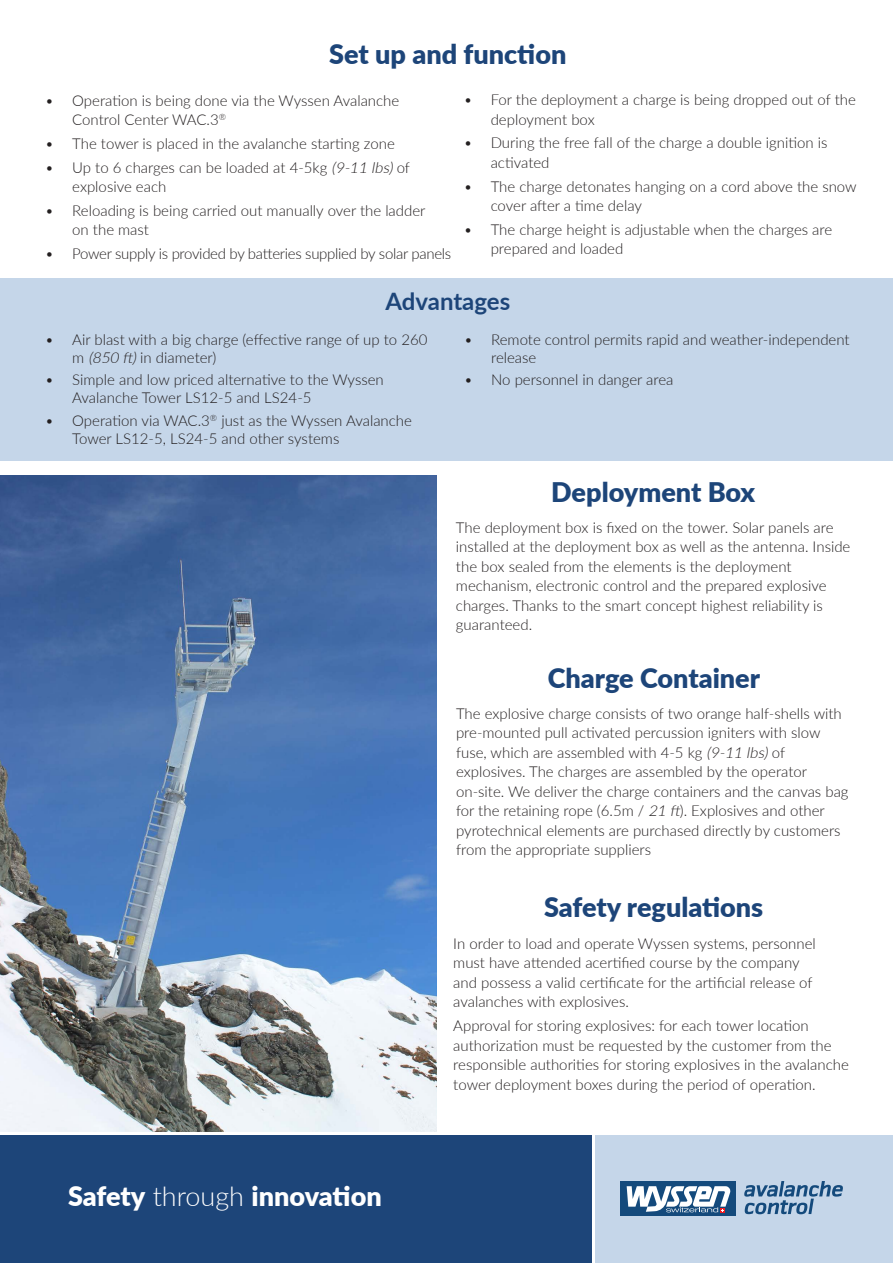
<style>
.page{position:relative;width:893px;height:1263px;background:#fff}
.page>*{position:absolute;margin:0;border:0;box-sizing:border-box;transform-origin:0 0}
.t1{font:900 27px "Lato";color:#1d4579}
.t2{font:900 27px "Lato";letter-spacing:-.005em;color:#fff}
.t3{font:700 24px "Lato";color:#1d4579}
.t4{font:300 15px/19.5px "Lato";color:#231f20}
.t5{font:300 15px "Lato";letter-spacing:-.02em;color:#231f20}
.s1{font-style:italic}
.s2{font-weight:300}
</style>
<div class="page">
<div style="left:0;top:278px;width:893px;height:182px;background:#c5d6e9"></div>
<div style="left:0;top:1135px;width:591px;height:128px;background:#1d4579"></div>
<div style="left:595px;top:1135px;width:298px;height:128px;background:#c5d6e9"></div>
<div style="left:620px;top:1181px;width:115px;height:34px;background:#144a7c"></div>
<svg style="left:744px;top:1181px;width:99px;height:33px"></svg>
<svg style="left:627px;top:1186px;width:104px;height:26px"></svg>
<img style="left:0;top:475px;width:437px;height:656px">
<h1 class="t1" style="left:329px;top:34px;width:239px">Set up and function</h1>
<p class="t4" style="left:72px;top:90px;width:329px;text-indent:-27px">• Operation is being done via the Wyssen Avalanche<br>Control Center WAC.3<sup>®</sup></p>
<p class="t4" style="left:45px;top:133px;width:351px">• The tower is placed in the avalanche starting zone</p>
<p class="t4" style="left:72px;top:157px;width:339px;text-indent:-27px">• Up to 6 charges can be loaded at 4-5kg <span class="s1">(9-11 lbs)</span>of explosive each</p>
<p class="t4" style="left:72px;top:200px;width:355px;text-indent:-27px">• Reloading is being carried out manually over the ladder on the mast</p>
<p class="t5" style="left:45px;top:243px;width:407px">• Power supply is provided by batteries supplied by solar panels</p>
<p class="t4" style="left:491px;top:90px;width:367px;text-indent:-27px">• For the deployment a charge is being dropped out of the deployment box</p>
<p class="t4" style="left:491px;top:133px;width:338px;text-indent:-27px">• During the free fall of the charge a double ignition is activated</p>
<p class="t4" style="left:491px;top:176px;width:368px;text-indent:-27px">• The charge detonates hanging on a cord above the snow cover after a time delay</p>
<p class="t4" style="left:491px;top:219px;width:343px;text-indent:-27px">• The charge height is adjustable when the charges are prepared and loaded</p>
<h2 class="t3" style="left:385px;top:284px;width:126px">Advantages</h2>
<p class="t4" style="left:72px;top:330px;width:357px;line-height:18px;text-indent:-27px">• Air blast with a big charge (effective range of up to 260 m <span class="s1">(850 ft)</span>in diameter)</p>
<p class="t4" style="left:72px;top:370px;width:313px;line-height:18px;text-indent:-27px">• Simple and low priced alternative to the Wyssen<br>Avalanche Tower LS12-5 and LS24-5</p>
<p class="t4" style="left:72px;top:411px;width:341px;line-height:18px;text-indent:-27px">• Operation via WAC.3<sup>®</sup> just as the Wyssen Avalanche<br>Tower LS12-5, LS24-5 and other systems</p>
<p class="t4" style="left:491px;top:330px;width:360px;line-height:18px;text-indent:-27px">• Remote control permits rapid and weather-independent release</p>
<p class="t4" style="left:464px;top:370px;width:211px">• No personnel in danger area</p>
<h1 class="t2" style="left:68px;top:1176px;width:315px">Safety <span class="s2">through</span> innovation</h1>
<h1 class="t1" style="left:551px;top:471px;width:206px">Deployment Box</h1>
<p class="t4" style="left:456px;top:517px;width:396px">The deployment box is fixed on the tower. Solar panels are installed at the deployment box as well as the antenna. Inside the box sealed from the elements is the deployment mechanism, electronic control and the prepared explosive charges. Thanks to the smart concept highest reliability is guaranteed.</p>
<h1 class="t1" style="left:548px;top:657px;width:214px">Charge Container</h1>
<p class="t4" style="left:456px;top:703px;width:394px">The explosive charge consists of two orange half-shells with pre-mounted pull activated percussion igniters with slow fuse, which are assembled with 4-5 kg <span class="s1">(9-11 lbs)</span>of explosives. The charges are assembled by the operator on-site. We deliver the charge containers and the canvas bag for the retaining rope (6.5m / <span class="s1">21 ft</span>). Explosives and other pyrotechnical elements are purchased directly by customers from the appropriate suppliers</p>
<h1 class="t1" style="left:544px;top:887px;width:221px">Safety regulations</h1>
<p class="t4" style="left:453px;top:933px;width:364px">In order to load and operate Wyssen systems, personnel must have attended acertified course by the company and possess a valid certificate for the artificial release of avalanches with explosives.</p>
<p class="t4" style="left:453px;top:1015px;width:397px">Approval for storing explosives: for each tower location authorization must be requested by the customer from the responsible authorities for storing explosives in the avalanche tower deployment boxes during the period of operation.</p>
</div>
